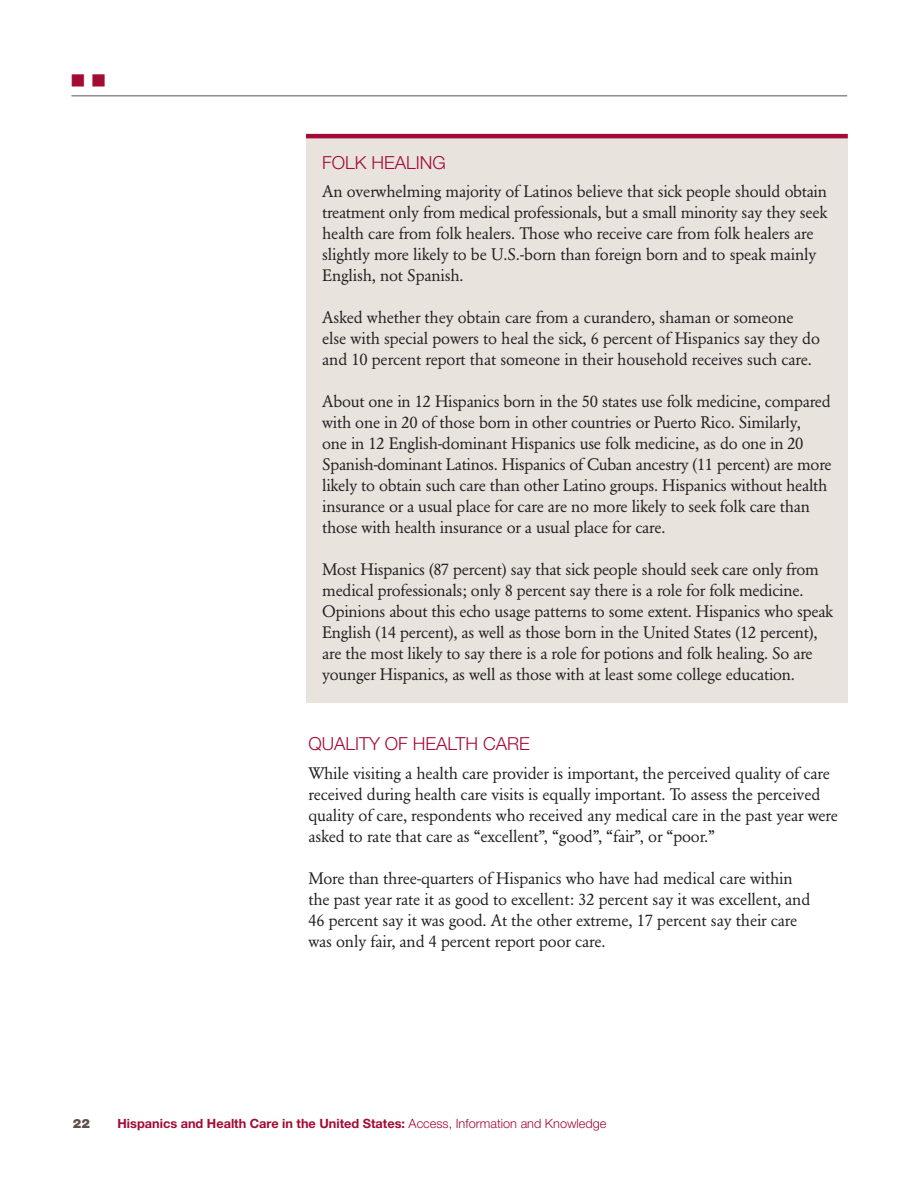
<style>
.page{position:relative;width:918px;height:1188px;background:#fff}
.page>*{position:absolute;margin:0;border:0;box-sizing:border-box;transform-origin:0 0}
.t1{font:300 18px "Helvetica Neue LT";color:#a30a34}
.t2{font:16.5px/21px "Garamond BE";letter-spacing:-.01em;color:#231f20}
.t3{font:700 12.75px "Helvetica Neue LT";color:#a30a34}
.t4{font:900 12.75px "Helvetica Neue LT";color:#5d514e}
.s1{font-weight:300}
</style>
<div class="page">
<div style="left:306px;top:134px;width:542px;height:569px;background:#e8e3dd"></div>
<hr style="left:306px;top:134px;width:542px;height:4px;background:#a30a34">
<hr style="left:71px;top:95px;width:776px;height:1px;background:#5d514e">
<p class="t1" style="left:322px;top:156px;width:125px">FOLK HEALING</p>
<p class="t2" style="left:322px;top:183px;width:507px">An overwhelming majority of Latinos believe that sick people should obtain treatment only from medical professionals, but a small minority say they seek health care from folk healers. Those who receive care from folk healers are slightly more likely to be U.S.-born than foreign born and to speak mainly English, not Spanish.</p>
<p class="t2" style="left:322px;top:309px;width:499px">Asked whether they obtain care from a curandero, shaman or someone else with special powers to heal the sick, 6 percent of Hispanics say they do and 10 percent report that someone in their household receives such care.</p>
<p class="t2" style="left:322px;top:393px;width:511px">About one in 12 Hispanics born in the 50 states use folk medicine, compared with one in 20 of those born in other countries or Puerto Rico. Similarly,<br>one in 12 English-dominant Hispanics use folk medicine, as do one in 20<br>Spanish-dominant Latinos. Hispanics of Cuban ancestry (11 percent) are more likely to obtain such care than other Latino groups. Hispanics without health insurance or a usual place for care are no more likely to seek folk care than those with health insurance or a usual place for care.</p>
<p class="t2" style="left:322px;top:561px;width:512px">Most Hispanics (87 percent) say that sick people should seek care only from medical professionals; only 8 percent say there is a role for folk medicine.<br>Opinions about this echo usage patterns to some extent. Hispanics who speak English (14 percent), as well as those born in the United States (12 percent), are the most likely to say there is a role for potions and folk healing. So are younger Hispanics, as well as those with at least some college education.</p>
<p class="t1" style="left:308px;top:737px;width:223px">QUALITY OF HEALTH CARE</p>
<p class="t2" style="left:308px;top:764px;width:531px">While visiting a health care provider is important, the perceived quality of care received during health care visits is equally important. To assess the perceived quality of care, respondents who received any medical care in the past year were asked to rate that care as “excellent”, “good”, “fair”, or “poor.”</p>
<p class="t2" style="left:308px;top:869px;width:503px">More than three-quarters of Hispanics who have had medical care within the past year rate it as good to excellent: 32 percent say it was excellent, and 46 percent say it was good. At the other extreme, 17 percent say their care was only fair, and 4 percent report poor care.</p>
<p class="t4" style="left:73px;top:1119px;width:19px">22</p>
<p class="t3" style="left:118px;top:1119px;width:490px">Hispanics and Health Care in the United States: <span class="s1">Access, Information and Knowledge</span></p>
</div>
